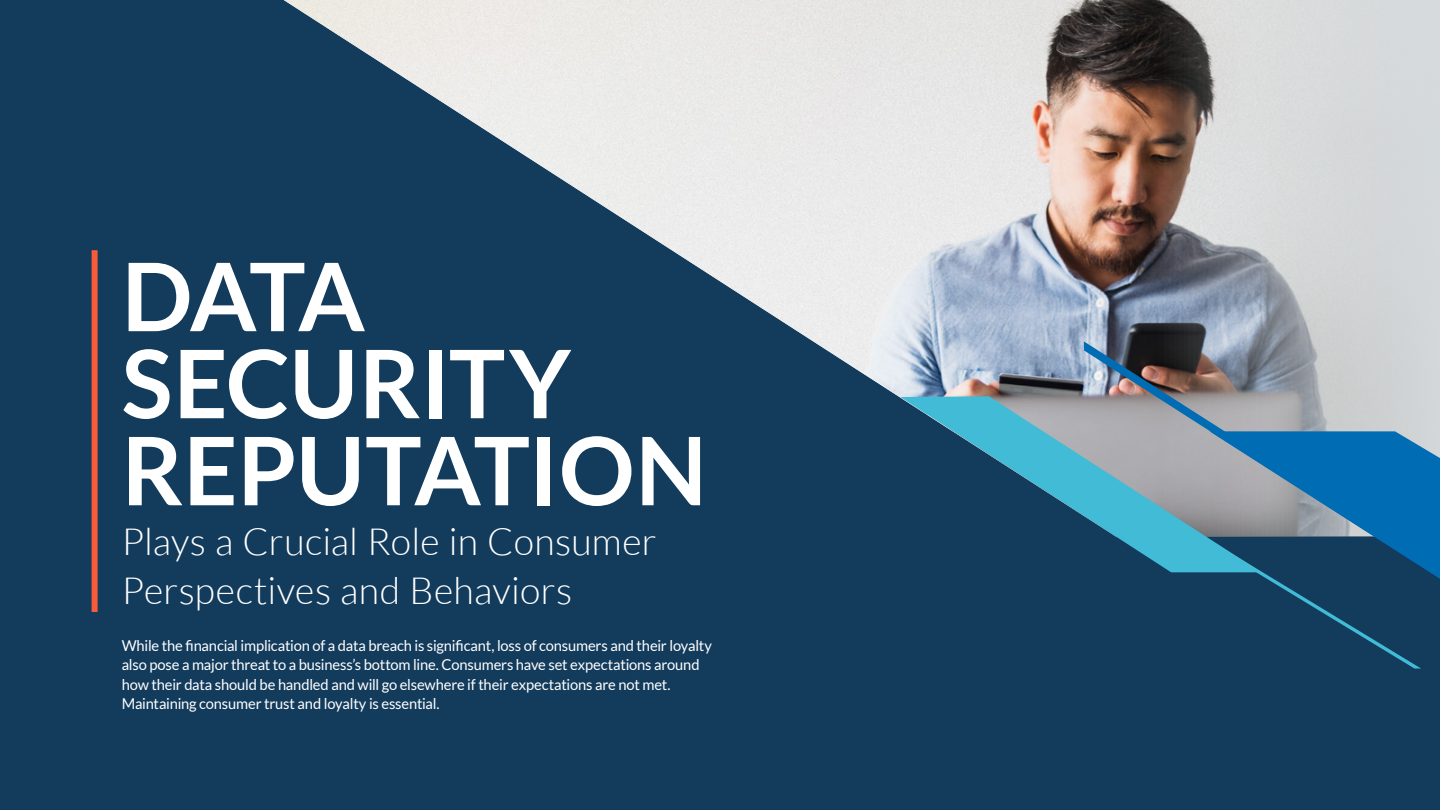
<style>
.page{position:relative;width:1440px;height:810px;background:#fff}
.page>*{position:absolute;margin:0;border:0;box-sizing:border-box;transform-origin:0 0}
.t1{font:700 94.5px/87px "Lato";letter-spacing:-.005em;color:#fff}
.t2{font:300 37.5px/49.5px "Lato";letter-spacing:.005em;color:#fff}
.t3{font:15px/19.5px "Lato";letter-spacing:-.015em;color:#fff}
</style>
<div class="page">
<div style="left:0;top:0;width:1439px;height:810px;background:#123b5c"></div>
<img style="left:284px;top:0;width:1156px;height:398px">
<svg style="left:1267px;top:579px;width:154px;height:90px"></svg>
<svg style="left:900px;top:396px;width:184px;height:120px"></svg>
<svg style="left:1084px;top:341px;width:356px;height:238px"></svg>
<div style="left:92px;top:250px;width:6px;height:362px;background:#f85b3a"></div>
<h1 class="t1" style="left:122px;top:252px;width:587px">DATA<br>SECURITY<br>REPUTATION</h1>
<h2 class="t2" style="left:122px;top:517px;width:536px">Plays a Crucial Role in Consumer<br>Perspectives and Behaviors</h2>
<p class="t3" style="left:122px;top:635px;width:592px">While the financial implication of a data breach is significant, loss of consumers and their loyalty also pose a major threat to a business’s bottom line. Consumers have set expectations around how their data should be handled and will go elsewhere if their expectations are not met.<br>Maintaining consumer trust and loyalty is essential.</p>
</div>
